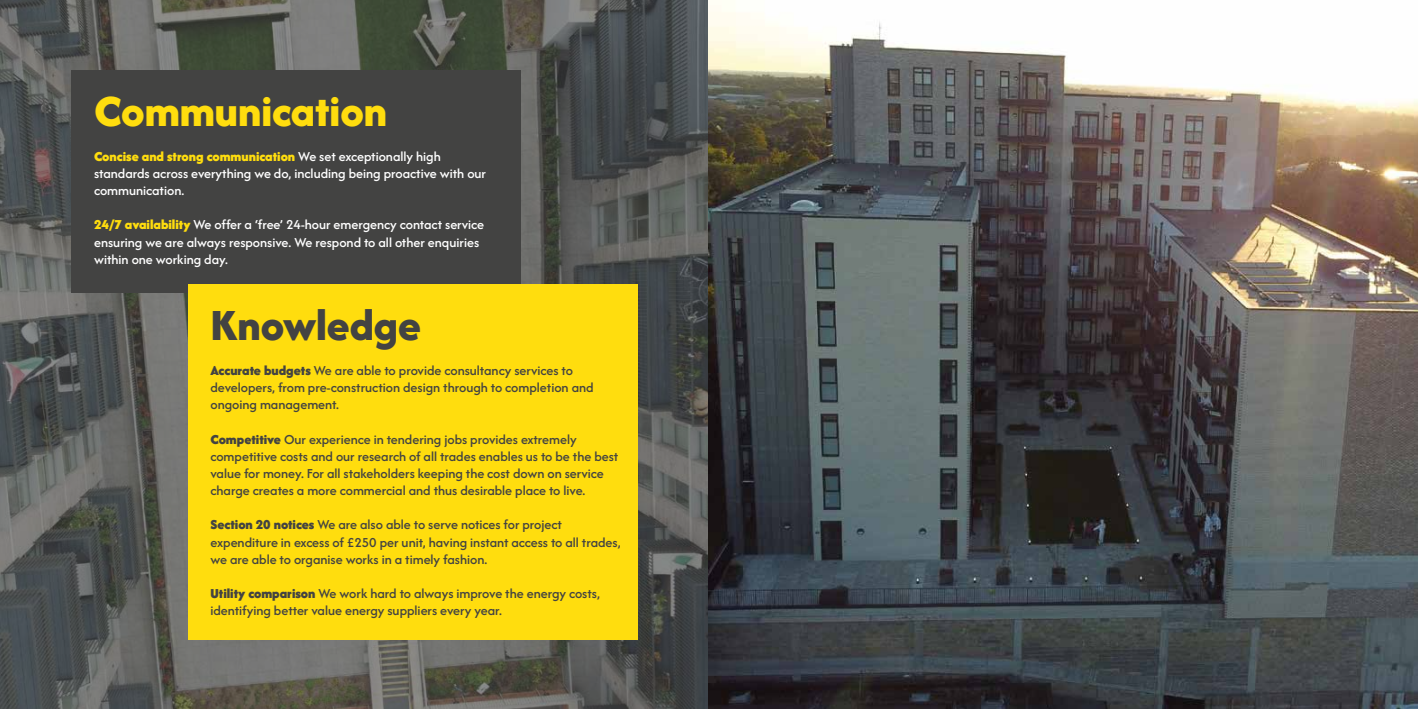
<style>
.page{position:relative;width:1418px;height:709px;background:#fff}
.page>*{position:absolute;margin:0;border:0;box-sizing:border-box;transform-origin:0 0}
.t1{font:800 46.38px "Afacad Flux";color:#ffdd0e}
.t2{font:800 46.38px "Afacad Flux";color:#434342}
.t3{font:500 14.25px/17.1px "Afacad Flux";color:#434342}
.t4{font:500 14.25px/17.1px "Afacad Flux";color:#fff}
.s1{font-weight:900;color:#ffdd0e}
.s2{font-weight:900}
</style>
<div class="page">
<img style="left:0;top:0;width:1417px;height:709px">
<div style="left:72px;top:70px;width:449px;height:222px;background:#434342"></div>
<div style="left:188px;top:284px;width:449px;height:355px;background:#ffdd0e"></div>
<h1 class="t1" style="left:94px;top:81px;width:294px">Communication</h1>
<p class="t4" style="left:94px;top:148px;width:393px"><span class="s1">Concise and strong communication</span> We set exceptionally high standards across everything we do, including being proactive with our communication.</p>
<p class="t4" style="left:94px;top:216px;width:391px"><span class="s1">24/7 availability</span> We offer a ‘free’ 24-hour emergency contact service ensuring we are always responsive. We respond to all other enquiries within one working day.</p>
<h1 class="t2" style="left:210px;top:295px;width:212px">Knowledge</h1>
<p class="t3" style="left:210px;top:361px;width:384px"><span class="s2">Accurate budgets</span> We are able to provide consultancy services to developers, from pre-construction design through to completion and ongoing management.</p>
<p class="t3" style="left:210px;top:430px;width:409px"><span class="s2">Competitive</span> Our experience in tendering jobs provides extremely competitive costs and our research of all trades enables us to be the best value for money. For all stakeholders keeping the cost down on service charge creates a more commercial and thus desirable place to live.</p>
<p class="t3" style="left:210px;top:516px;width:411px"><span class="s2">Section 20 notices</span> We are also able to serve notices for project expenditure in excess of £250 per unit, having instant access to all trades, we are able to organise works in a timely fashion.</p>
<p class="t3" style="left:210px;top:585px;width:391px"><span class="s2">Utility comparison</span> We work hard to always improve the energy costs, identifying better value energy suppliers every year.</p>
</div>
